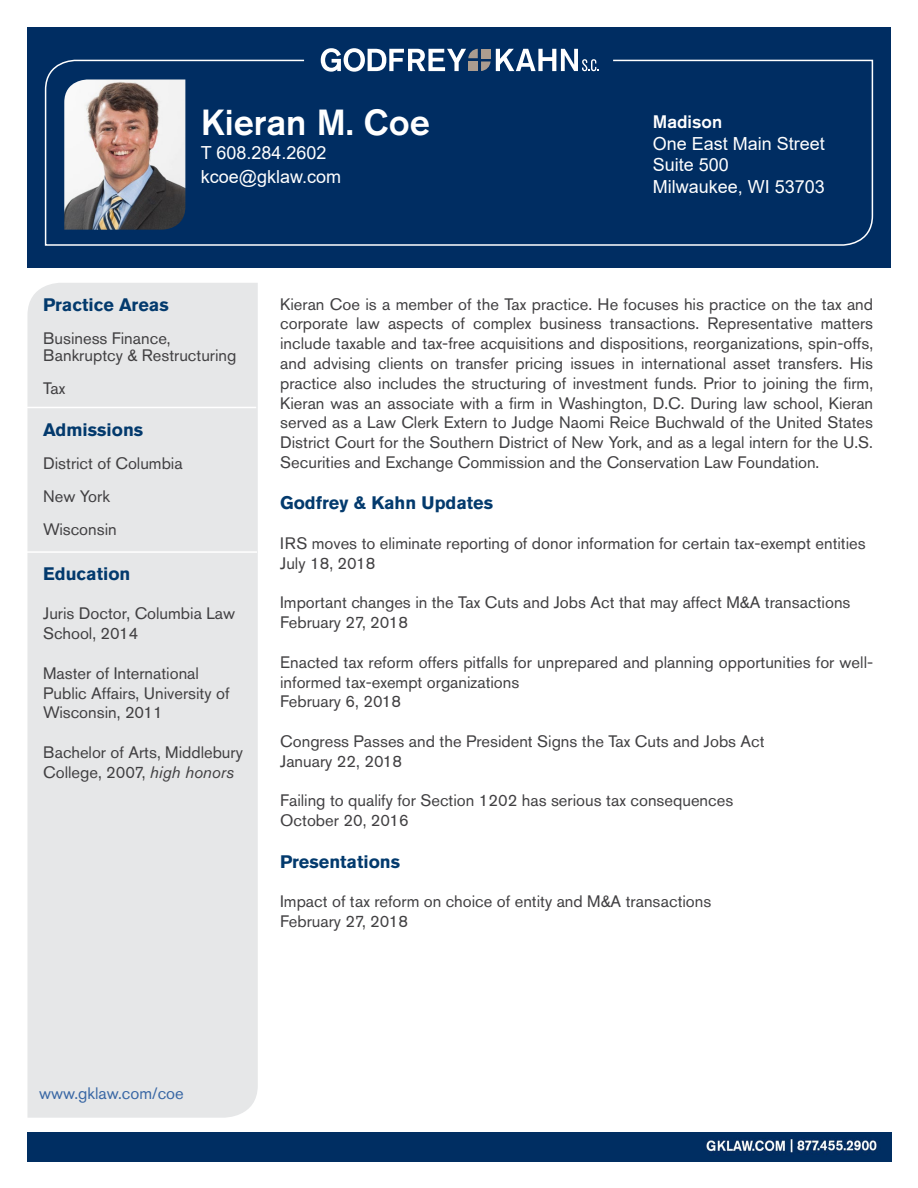
<style>
.page{position:relative;width:918px;height:1188px;background:#fff}
.page>*{position:absolute;margin:0;border:0;box-sizing:border-box;transform-origin:0 0}
.t1{font:500 36px "Akzidenz Grotesk Std";color:#fff}
.t2{font:18px/21.6px "Arial";color:#fff}
.t3{font:700 18px "Akzidenz Grotesk Std";color:#033a6d}
.t4{font:500 18px "Akzidenz Grotesk Std";color:#fff}
.t5{font:16.5px/19.8px "Akzidenz Grotesk Std";color:#414042}
.t6{font:16.5px "Akzidenz Grotesk Std";color:#3a68a5}
.s1{font-style:italic}
</style>
<div class="page">
<div style="left:27px;top:27px;width:864px;height:241px;background:#002d62"></div>
<svg style="left:321px;top:48px;width:257px;height:11px"></svg>
<svg style="left:44px;top:59px;width:830px;height:187px"></svg>
<img style="left:64px;top:80px;width:121px;height:150px">
<div style="left:27px;top:283px;width:231px;height:835px;background:#e6e7e8"></div>
<hr style="left:14px;top:407px;width:242px;height:1px;background:#fff">
<hr style="left:15px;top:551px;width:242px;height:2px;background:#fff">
<div style="left:28px;top:1132px;width:864px;height:30px;background:#002e62"></div>
<h1 class="t1" style="left:201px;top:100px;width:231px">Kieran M. Coe</h1>
<p class="t2" style="left:201px;top:140px;width:142px;line-height:24px">T 608.284.2602 kcoe@gklaw.com</p>
<p class="t4" style="left:653px;top:111px;width:71px">Madison</p>
<p class="t2" style="left:653px;top:133px;width:174px">One East Main Street<br>Suite 500<br>Milwaukee, WI 53703</p>
<p class="t3" style="left:43px;top:295px;width:127px">Practice Areas</p>
<p class="t5" style="left:43px;top:330px;width:195px;line-height:16.5px">Business Finance,<br>Bankruptcy &amp; Restructuring</p>
<p class="t5" style="left:43px;top:378px;width:24px">Tax</p>
<p class="t3" style="left:43px;top:420px;width:102px">Admissions</p>
<p class="t5" style="left:43px;top:447px;width:141px;line-height:33px">District of Columbia<br>New York<br>Wisconsin</p>
<p class="t3" style="left:43px;top:563px;width:89px">Education</p>
<p class="t5" style="left:43px;top:604px;width:194px">Juris Doctor, Columbia Law<br>School, 2014</p>
<p class="t5" style="left:43px;top:663px;width:188px">Master of International<br>Public Affairs, University of<br>Wisconsin, 2011</p>
<p class="t5" style="left:43px;top:742px;width:201px">Bachelor of Arts, Middlebury<br>College, 2007, <span class="s1">high honors</span></p>
<p class="t5" style="left:280px;top:294px;width:594px;text-align:justify">Kieran Coe is a member of the Tax practice. He focuses his practice on the tax and corporate law aspects of complex business transactions. Representative matters include taxable and tax-free acquisitions and dispositions, reorganizations, spin-offs, and advising clients on transfer pricing issues in international asset transfers. His practice also includes the structuring of investment funds. Prior to joining the firm, Kieran was an associate with a firm in Washington, D.C. During law school, Kieran served as a Law Clerk Extern to Judge Naomi Reice Buchwald of the United States District Court for the Southern District of New York, and as a legal intern for the U.S.<br>Securities and Exchange Commission and the Conservation Law Foundation.</p>
<p class="t3" style="left:280px;top:493px;width:214px">Godfrey &amp; Kahn Updates</p>
<p class="t5" style="left:280px;top:533px;width:587px">IRS moves to eliminate reporting of donor information for certain tax-exempt entities<br>July 18, 2018</p>
<p class="t5" style="left:280px;top:593px;width:572px">Important changes in the Tax Cuts and Jobs Act that may affect M&amp;A transactions<br>February 27, 2018</p>
<p class="t5" style="left:280px;top:652px;width:595px">Enacted tax reform offers pitfalls for unprepared and planning opportunities for well&shy;informed tax-exempt organizations<br>February 6, 2018</p>
<p class="t5" style="left:280px;top:731px;width:486px">Congress Passes and the President Signs the Tax Cuts and Jobs Act<br>January 22, 2018</p>
<p class="t5" style="left:280px;top:791px;width:455px">Failing to qualify for Section 1202 has serious tax consequences<br>October 20, 2016</p>
<p class="t3" style="left:280px;top:851px;width:122px">Presentations</p>
<p class="t5" style="left:280px;top:891px;width:433px">Impact of tax reform on choice of entity and M&amp;A transactions<br>February 27, 2018</p>
<p class="t6" style="left:39px;top:1084px;width:146px">www.gklaw.com/coe</p>
</div>
